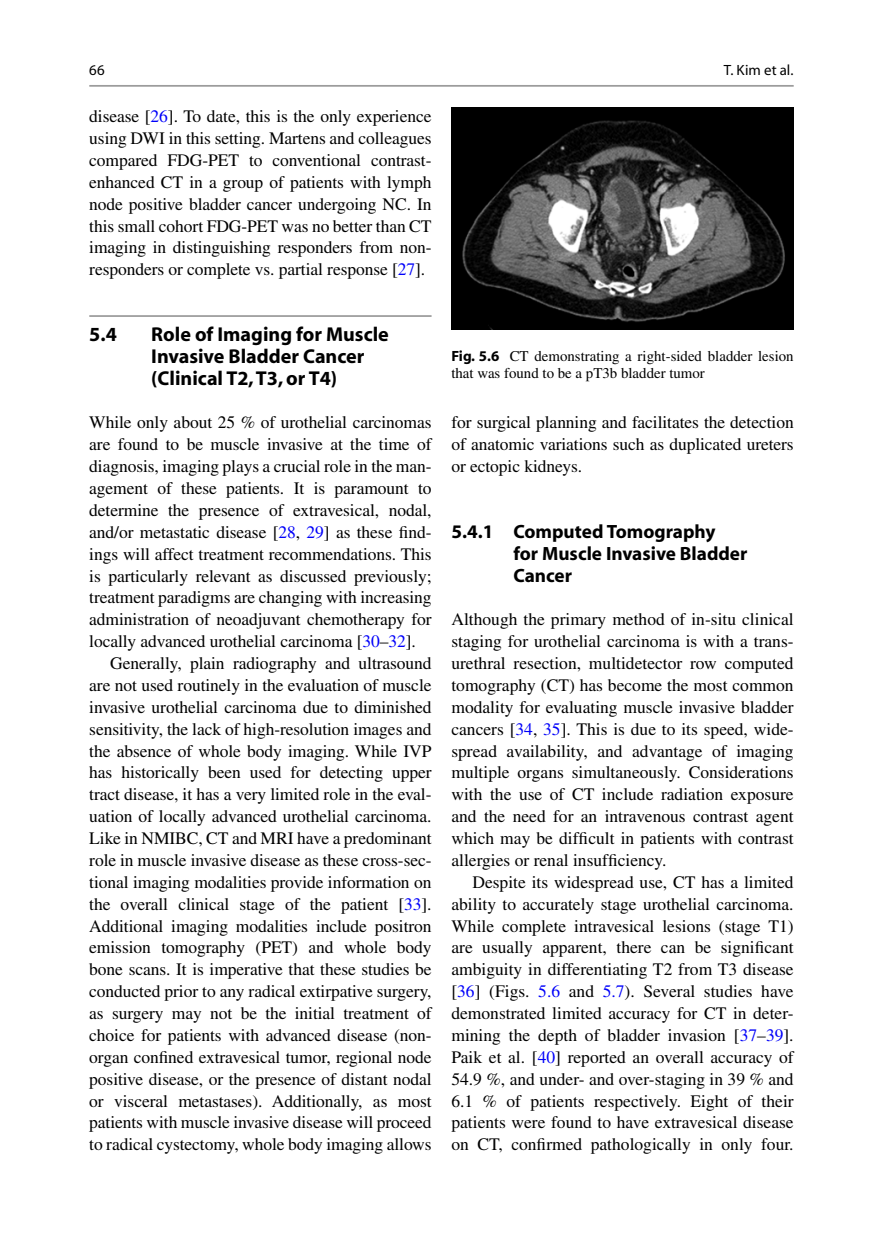
<style>
.page{position:relative;width:883px;height:1260px;background:#fff}
.page>*{position:absolute;margin:0;border:0;box-sizing:border-box;transform-origin:0 0}
.t1{font:700 20.12px/21.9px "Vcygtm Myriad";color:#000}
.t2{font:700 19.25px/21.9px "Vcygtm Myriad";color:#000}
.t3{font:17.5px/21.9px "Nsjfvf Times";letter-spacing:-.005em;color:#000;text-align:justify}
.t4{font:14.88px/17.5px "Nsjfvf Times";color:#000}
.t5{font:14.88px "Hffhtm Myriad";letter-spacing:.01em;color:#000}
.s1{color:#0000fa}
.s2{font-family:"Vcygtm Myriad";font-weight:700}
</style>
<div class="page">
<hr style="left:89px;top:315px;width:343px;height:2px;background:#9c9c9c">
<img style="left:451px;top:107px;width:343px;height:222px">
<hr style="left:89px;top:85px;width:705px;height:2px;background:#9c9c9c">
<p class="t5" style="left:89px;top:64px;width:17px">66</p>
<p class="t3" style="left:89px;top:107px;width:344px">disease [ <span class="s1">26</span> ]. To date, this is the only experience using DWI in this setting. Martens and colleagues compared FDG-PET to conventional contrast&shy;enhanced CT in a group of patients with lymph node positive bladder cancer undergoing NC. In this small cohort FDG-PET was no better than CT imaging in distinguishing responders from non&shy;responders or complete vs. partial response [ <span class="s1">27</span> ].</p>
<p class="t1" style="left:89px;top:325px;width:29px">5.4</p>
<p class="t1" style="left:151px;top:325px;width:239px">Role of Imaging for Muscle<br>Invasive Bladder Cancer (Clinical T2, T3, or T4)</p>
<p class="t3" style="left:89px;top:413px;width:344px">While only about 25 % of urothelial carcinomas</p>
<p class="t3" style="left:89px;top:435px;width:344px">are found to be muscle invasive at the time of</p>
<p class="t3" style="left:89px;top:457px;width:344px">diagnosis, imaging plays a crucial role in the man-</p>
<p class="t3" style="left:89px;top:479px;width:344px">agement of these patients. It is paramount to</p>
<p class="t3" style="left:89px;top:501px;width:344px">determine the presence of extravesical, nodal,</p>
<p class="t3" style="left:89px;top:523px;width:344px">and/or metastatic disease [ <span class="s1">28</span> , <span class="s1">29</span> ] as these find-</p>
<p class="t3" style="left:89px;top:545px;width:344px">ings will affect treatment recommendations. This</p>
<p class="t3" style="left:89px;top:566px;width:344px">is particularly relevant as discussed previously;</p>
<p class="t3" style="left:89px;top:588px;width:344px">treatment paradigms are changing with increasing</p>
<p class="t3" style="left:89px;top:610px;width:344px">administration of neoadjuvant chemotherapy for</p>
<p class="t3" style="left:89px;top:632px;width:328px">locally advanced urothelial carcinoma [ <span class="s1">30</span> – <span class="s1">32</span> ].</p>
<p class="t3" style="left:110px;top:654px;width:323px">Generally, plain radiography and ultrasound</p>
<p class="t3" style="left:89px;top:676px;width:344px">are not used routinely in the evaluation of muscle</p>
<p class="t3" style="left:89px;top:698px;width:344px">invasive urothelial carcinoma due to diminished</p>
<p class="t3" style="left:89px;top:720px;width:344px">sensitivity, the lack of high-resolution images and</p>
<p class="t3" style="left:89px;top:741px;width:344px">the absence of whole body imaging. While IVP</p>
<p class="t3" style="left:89px;top:763px;width:344px">has historically been used for detecting upper</p>
<p class="t3" style="left:89px;top:785px;width:344px">tract disease, it has a very limited role in the eval-</p>
<p class="t3" style="left:89px;top:807px;width:344px">uation of locally advanced urothelial carcinoma.</p>
<p class="t3" style="left:89px;top:829px;width:344px">Like in NMIBC, CT and MRI have a predominant</p>
<p class="t3" style="left:89px;top:851px;width:344px">role in muscle invasive disease as these cross-sec-</p>
<p class="t3" style="left:89px;top:873px;width:344px">tional imaging modalities provide information on</p>
<p class="t3" style="left:89px;top:895px;width:344px">the overall clinical stage of the patient [ <span class="s1">33</span> ].</p>
<p class="t3" style="left:89px;top:916px;width:344px">Additional imaging modalities include positron</p>
<p class="t3" style="left:89px;top:938px;width:344px">emission tomography (PET) and whole body</p>
<p class="t3" style="left:89px;top:960px;width:344px">bone scans. It is imperative that these studies be</p>
<p class="t3" style="left:89px;top:982px;width:344px">conducted prior to any radical extirpative surgery,</p>
<p class="t3" style="left:89px;top:1004px;width:344px">as surgery may not be the initial treatment of</p>
<p class="t3" style="left:89px;top:1026px;width:344px">choice for patients with advanced disease (non-</p>
<p class="t3" style="left:89px;top:1048px;width:344px">organ confined extravesical tumor, regional node</p>
<p class="t3" style="left:89px;top:1070px;width:344px">positive disease, or the presence of distant nodal</p>
<p class="t3" style="left:89px;top:1091px;width:344px">or visceral metastases). Additionally, as most</p>
<p class="t3" style="left:89px;top:1113px;width:344px">patients with muscle invasive disease will proceed</p>
<p class="t3" style="left:89px;top:1135px;width:344px">to radical cystectomy, whole body imaging allows</p>
<p class="t5" style="left:724px;top:64px;width:71px">T. Kim et al.</p>
<p class="t4" style="left:451px;top:348px;width:344px"><span class="s2">Fig. 5.6</span> CT demonstrating a right-sided bladder lesion that was found to be a pT3b bladder tumor</p>
<p class="t3" style="left:451px;top:413px;width:344px">for surgical planning and facilitates the detection of anatomic variations such as duplicated ureters or ectopic kidneys.</p>
<p class="t2" style="left:513px;top:522px;width:236px;text-indent:-62px">5.4.1 Computed Tomography<br>for Muscle Invasive Bladder<br>Cancer</p>
<p class="t3" style="left:451px;top:610px;width:344px">Although the primary method of in-situ clinical staging for urothelial carcinoma is with a trans&shy;urethral resection, multidetector row computed tomography (CT) has become the most common modality for evaluating muscle invasive bladder cancers [ <span class="s1">34</span> , <span class="s1">35</span> ]. This is due to its speed, wide&shy;spread availability, and advantage of imaging multiple organs simultaneously. Considerations with the use of CT include radiation exposure and the need for an intravenous contrast agent which may be difficult in patients with contrast allergies or renal insufficiency.</p>
<p class="t3" style="left:451px;top:873px;width:344px;text-indent:21px">Despite its widespread use, CT has a limited ability to accurately stage urothelial carcinoma.<br>While complete intravesical lesions (stage T1) are usually apparent, there can be significant ambiguity in differentiating T2 from T3 disease [ <span class="s1">36</span> ] (Figs. <span class="s1">5.6</span> and <span class="s1">5.7</span> ). Several studies have demonstrated limited accuracy for CT in deter&shy;mining the depth of bladder invasion [ <span class="s1">37</span> – <span class="s1">39</span> ].<br>Paik et al. [ <span class="s1">40</span> ] reported an overall accuracy of 54.9 %, and under- and over-staging in 39 % and 6.1 % of patients respectively. Eight of their patients were found to have extravesical disease on CT, confirmed pathologically in only four.</p>
</div>
